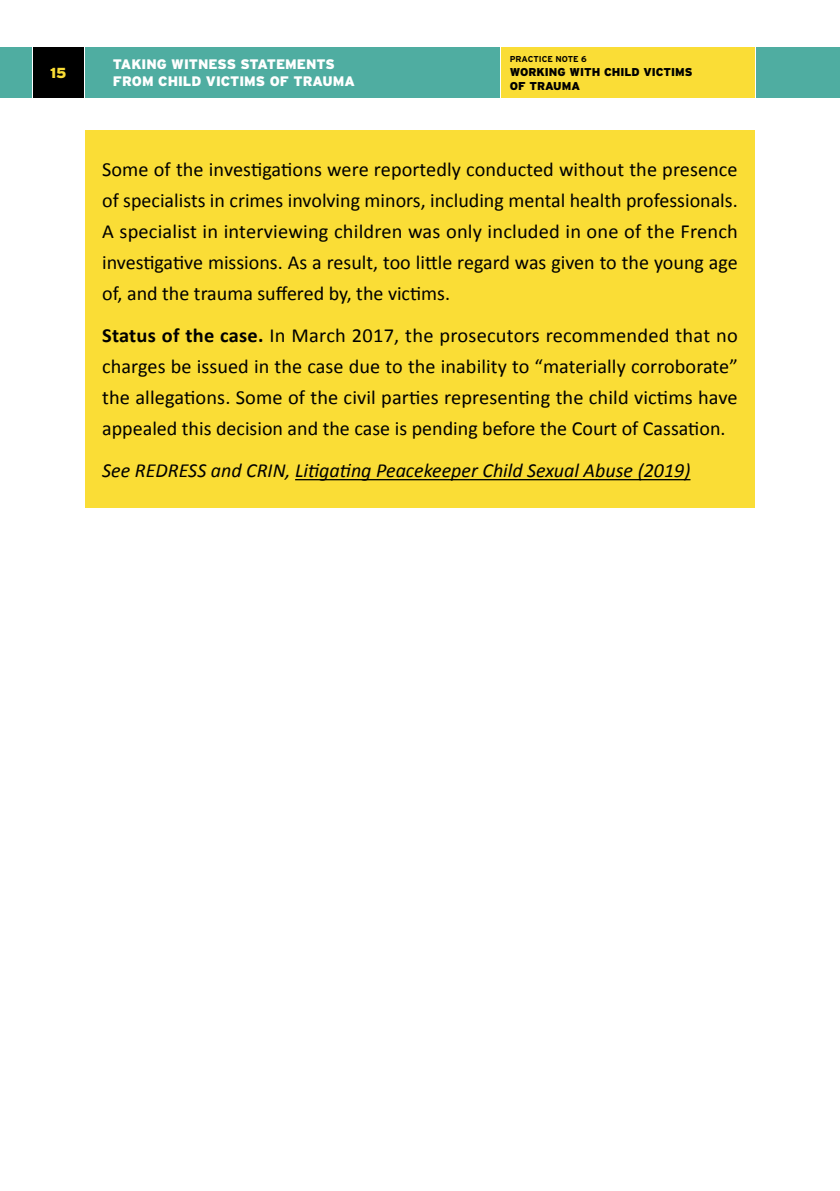
<style>
.page{position:relative;width:840px;height:1191px;background:#fff}
.page>*{position:absolute;margin:0;border:0;box-sizing:border-box;transform-origin:0 0}
.t1{font:20px/31px "Calibri";color:#000;text-align:justify}
.t2{font:italic 20px "Calibri";color:#000}
.t3{font:900 14.6px "Interstate";color:#fadd36}
.t4{font:900 13.8px/16.6px "Interstate";color:#fff}
.t5{font:900 11.4px/13.6px "Interstate";color:#000}
.t6{font:700 8.6px "Interstate";color:#000}
.s1{font-weight:700}
</style>
<div class="page">
<div style="left:85px;top:47px;width:414px;height:51px;background:#4fada1"></div>
<div style="left:755px;top:47px;width:84px;height:51px;background:#4fada1"></div>
<div style="left:0;top:47px;width:31px;height:51px;background:#4fada1"></div>
<div style="left:33px;top:47px;width:51px;height:51px;background:#000"></div>
<div style="left:501px;top:47px;width:253px;height:51px;background:#fadd36"></div>
<div style="left:85px;top:130px;width:669px;height:377px;background:#fadd36"></div>
<hr style="left:295px;top:479px;width:395px;height:1px;background:#000">
<p class="t3" style="left:50px;top:65px;width:18px">15</p>
<p class="t4" style="left:113px;top:56px;width:243px">TAKING WITNESS STATEMENTS<br>FROM CHILD VICTIMS OF TRAUMA</p>
<p class="t6" style="left:509px;top:54px;width:78px">PRACTICE NOTE 6</p>
<p class="t5" style="left:509px;top:65px;width:184px">WORKING WITH CHILD VICTIMS<br>OF TRAUMA</p>
<p class="t1" style="left:102px;top:153px;width:637px">Some of the investigations were reportedly conducted without the presence of specialists in crimes involving minors, including mental health professionals.<br>A specialist in interviewing children was only included in one of the French investigative missions. As a result, too little regard was given to the young age of, and the trauma suffered by, the victims.</p>
<p class="t1" style="left:102px;top:320px;width:637px"><span class="s1">Status of the case.</span> In March 2017, the prosecutors recommended that no charges be issued in the case due to the inability to “materially corroborate” the allegations. Some of the civil parties representing the child victims have appealed this decision and the case is pending before the Court of Cassation.</p>
<p class="t2" style="left:102px;top:457px;width:589px">See REDRESS and CRIN, Litigating Peacekeeper Child Sexual Abuse (2019)</p>
</div>
